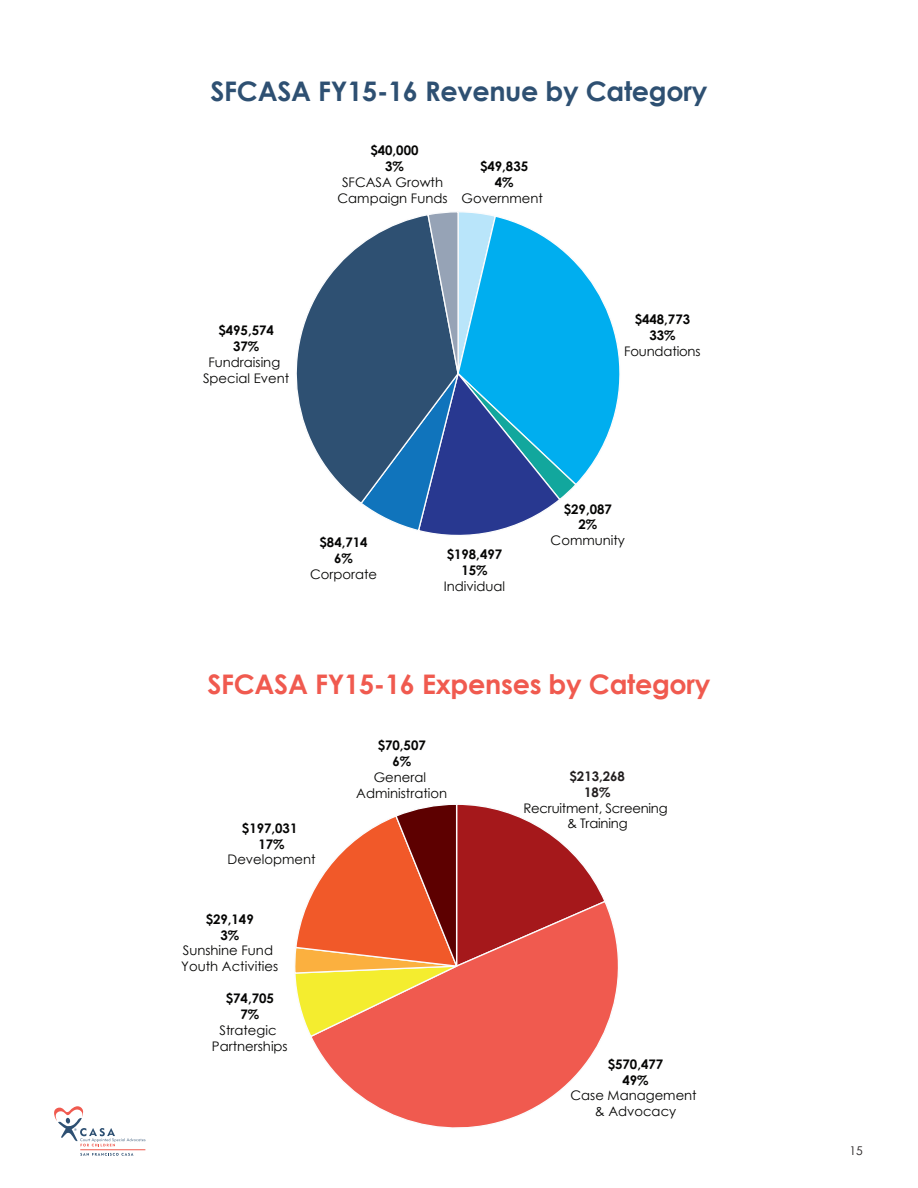
<style>
.page{position:relative;width:918px;height:1188px;background:#fff}
.page>*{position:absolute;margin:0;border:0;box-sizing:border-box;transform-origin:0 0}
.t1{font:700 27px "Century Gothic";letter-spacing:-.01em;color:#f05a4f}
.t2{font:700 27px "Century Gothic";letter-spacing:-.01em;color:#2e5072}
.t3{font:13.2px/15.9px "Century Gothic";color:#050504;text-align:center}
.t4{font:700 13.2px/15.9px "Century Gothic";color:#050504;text-align:center}
.t5{font:12px "Century Gothic";color:#231f20}
.s1{font-weight:700}
.s2{font-weight:400}
.s3{font-weight:700;color:#231f20}
</style>
<div class="page">
<hr style="left:80px;top:1150px;width:65px;height:1px;background:#f05a4f">
<svg style="left:54px;top:1106px;width:91px;height:40px"></svg>
<svg style="left:80px;top:1153px;width:53px;height:3px"></svg>
<svg style="left:578px;top:266px;width:42px;height:216px"></svg>
<svg style="left:296px;top:246px;width:63px;height:255px"></svg>
<svg style="left:359px;top:212px;width:219px;height:323px;background:#3c87b8"></svg>
<svg style="left:314px;top:908px;width:304px;height:220px"></svg>
<svg style="left:295px;top:804px;width:312px;height:238px"></svg>
<p class="t2" style="left:210px;top:74px;width:499px">SFCASA FY15-16 Revenue by Category</p>
<p class="t3" style="left:203px;top:323px;width:88px"><span class="s1">$495,574<br>37%<br></span>Fundraising<br>Special Event</p>
<p class="t3" style="left:338px;top:142px;width:112px"><span class="s1">$40,000<br>3%<br></span>SFCASA Growth<br>Campaign Funds</p>
<p class="t3" style="left:462px;top:158px;width:83px"><span class="s1">$49,835<br>4%<br></span>Government</p>
<p class="t4" style="left:624px;top:311px;width:78px">$448,773<br>33%<br><span class="s2">Foundations</span></p>
<p class="t4" style="left:310px;top:534px;width:69px">$84,714<br>6%<br><span class="s2">Corporate</span></p>
<p class="t4" style="left:444px;top:546px;width:63px">$198,497<br>15%<br><span class="s2">Individual</span></p>
<p class="t4" style="left:551px;top:501px;width:76px">$29,087<br>2%<br><span class="s2">Community</span></p>
<p class="t1" style="left:207px;top:667px;width:505px">SFCASA FY15-16 Expenses by Category</p>
<p class="t4" style="left:228px;top:820px;width:90px">$197,031<br>17%<br><span class="s2">Development</span></p>
<p class="t3" style="left:181px;top:911px;width:98px"><span class="s1">$29,149<br>3%<br></span>Sunshine Fund<br>Youth Activities</p>
<p class="t3" style="left:212px;top:990px;width:77px"><span class="s1">$74,705<br>7%<br></span>Strategic<br>Partnerships</p>
<p class="t3" style="left:356px;top:737px;width:92px"><span class="s1">$70,507<br>6%<br></span>General<br>Administration</p>
<p class="t3" style="left:523px;top:768px;width:146px"><span class="s3">$213,268<br>18%<br></span>Recruitment, Screening &amp; Training</p>
<p class="t3" style="left:571px;top:1056px;width:128px"><span class="s1">$570,477<br>49%<br></span>Case Management &amp; Advocacy</p>
<p class="t5" style="left:850px;top:1143px;width:15px">15</p>
</div>
